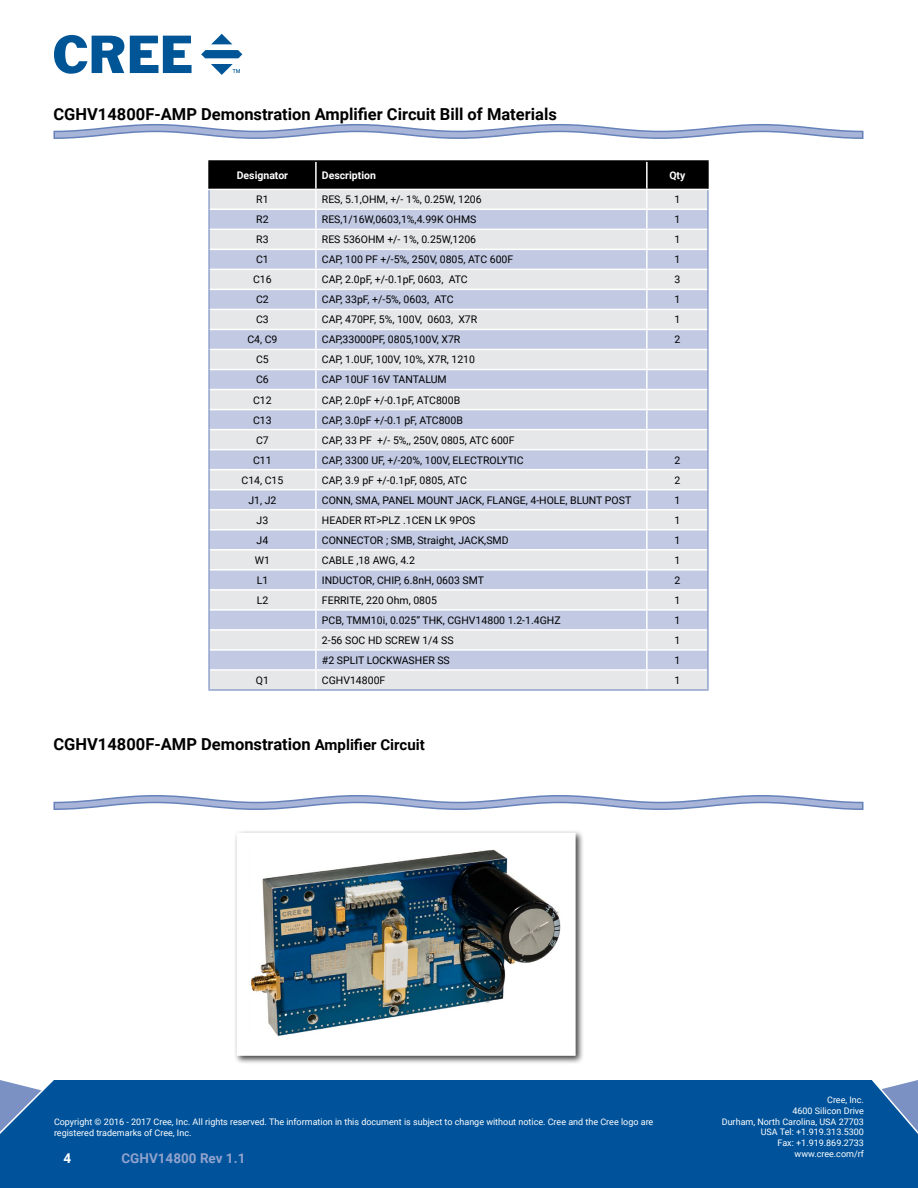
<style>
.page{position:relative;width:918px;height:1188px;background:#fff}
.page>*{position:absolute;margin:0;border:0;box-sizing:border-box;transform-origin:0 0}
.t1{font:700 16.5px "Roboto";color:#000}
.t2{font:700 13.5px "Roboto";color:#90a2cd}
.t3{font:700 13.5px "Roboto";color:#fff}
.t4{font:10.5px "Roboto";color:#000}
.t5{font:700 10.5px "Roboto";color:#fff}
.t6{font:9px/10.8px "Roboto";color:#fff;text-align:right}
.s1{font-size:15px}
</style>
<div class="page">
<div style="left:0;top:1080px;width:918px;height:108px;background:#00539b"></div>
<svg style="left:54px;top:35px;width:70px;height:39px"></svg>
<svg style="left:130px;top:36px;width:62px;height:37px"></svg>
<svg style="left:211px;top:34px;width:21px;height:10px"></svg>
<svg style="left:201px;top:50px;width:41px;height:8px"></svg>
<svg style="left:211px;top:64px;width:29px;height:10px"></svg>
<svg style="left:53px;top:124px;width:811px;height:15px"></svg>
<hr style="left:208px;top:160px;width:108px;height:2px;background:#000">
<hr style="left:316px;top:160px;width:331px;height:2px;background:#000">
<hr style="left:647px;top:160px;width:62px;height:2px;background:#000">
<svg style="left:208px;top:161px;width:501px;height:528px;background:#ccd0db"></svg>
<hr style="left:208px;top:689px;width:108px;height:2px;background:#90a2cd">
<hr style="left:316px;top:689px;width:331px;height:2px;background:#90a2cd">
<hr style="left:647px;top:689px;width:62px;height:2px;background:#90a2cd">
<svg style="left:53px;top:795px;width:811px;height:15px"></svg>
<img style="left:235px;top:831px;width:347px;height:231px">
<h1 class="t1" style="left:53px;top:102px;width:505px">CGHV14800F-AMP Demonstration Amplifier Circuit Bill of Materials</h1>
<p class="t5" style="left:237px;top:171px;width:53px">Designator</p>
<p class="t5" style="left:322px;top:171px;width:56px">Description</p>
<p class="t5" style="left:669px;top:171px;width:18px">Qty</p>
<p class="t4" style="left:256px;top:195px;width:14px">R1</p>
<p class="t4" style="left:322px;top:192px;width:161px">RES, 5.1,OHM, +/- 1%, 0.25W, 1206</p>
<p class="t4" style="left:674px;top:195px;width:7px">1</p>
<p class="t4" style="left:256px;top:212px;width:14px">R2</p>
<p class="t4" style="left:322px;top:212px;width:156px">RES,1/16W,0603,1%,4.99K OHMS</p>
<p class="t4" style="left:674px;top:215px;width:7px">1</p>
<p class="t4" style="left:256px;top:232px;width:14px">R3</p>
<p class="t4" style="left:322px;top:232px;width:156px">RES 536OHM +/- 1%, 0.25W,1206</p>
<p class="t4" style="left:674px;top:235px;width:7px">1</p>
<p class="t4" style="left:256px;top:255px;width:14px">C1</p>
<p class="t4" style="left:322px;top:252px;width:193px">CAP, 100 PF +/-5%, 250V, 0805, ATC 600F</p>
<p class="t4" style="left:674px;top:255px;width:7px">1</p>
<p class="t4" style="left:253px;top:275px;width:20px">C16</p>
<p class="t4" style="left:322px;top:272px;width:147px">CAP, 2.0pF, +/-0.1pF, 0603, ATC</p>
<p class="t4" style="left:674px;top:272px;width:7px">3</p>
<p class="t4" style="left:256px;top:292px;width:14px">C2</p>
<p class="t4" style="left:322px;top:292px;width:133px">CAP, 33pF, +/-5%, 0603, ATC</p>
<p class="t4" style="left:674px;top:295px;width:7px">1</p>
<p class="t4" style="left:256px;top:312px;width:14px">C3</p>
<p class="t4" style="left:322px;top:312px;width:157px">CAP, 470PF, 5%, 100V, 0603, X7R</p>
<p class="t4" style="left:674px;top:315px;width:7px">1</p>
<p class="t4" style="left:247px;top:332px;width:32px">C4, C9</p>
<p class="t4" style="left:322px;top:332px;width:140px">CAP,33000PF, 0805,100V, X7R</p>
<p class="t4" style="left:674px;top:332px;width:7px">2</p>
<p class="t4" style="left:256px;top:352px;width:14px">C5</p>
<p class="t4" style="left:322px;top:352px;width:155px">CAP, 1.0UF, 100V, 10%, X7R, 1210</p>
<p class="t4" style="left:256px;top:375px;width:14px">C6</p>
<p class="t4" style="left:322px;top:372px;width:126px">CAP 10UF 16V TANTALUM</p>
<p class="t4" style="left:253px;top:392px;width:20px">C12</p>
<p class="t4" style="left:322px;top:392px;width:140px">CAP, 2.0pF +/-0.1pF, ATC800B</p>
<p class="t4" style="left:253px;top:412px;width:20px">C13</p>
<p class="t4" style="left:322px;top:412px;width:143px">CAP, 3.0pF +/-0.1 pF, ATC800B</p>
<p class="t4" style="left:256px;top:435px;width:14px">C7</p>
<p class="t4" style="left:322px;top:432px;width:194px">CAP, 33 PF +/- 5%,, 250V, 0805, ATC 600F</p>
<p class="t4" style="left:253px;top:455px;width:20px">C11</p>
<p class="t4" style="left:322px;top:453px;width:203px">CAP, 3300 UF, +/-20%, 100V, ELECTROLYTIC</p>
<p class="t4" style="left:674px;top:453px;width:7px">2</p>
<p class="t4" style="left:242px;top:473px;width:43px">C14, C15</p>
<p class="t4" style="left:322px;top:473px;width:147px">CAP, 3.9 pF +/-0.1pF, 0805, ATC</p>
<p class="t4" style="left:674px;top:473px;width:7px">2</p>
<p class="t4" style="left:248px;top:493px;width:30px">J1, J2</p>
<p class="t4" style="left:322px;top:493px;width:311px">CONN, SMA, PANEL MOUNT JACK, FLANGE, 4-HOLE, BLUNT POST</p>
<p class="t4" style="left:674px;top:495px;width:7px">1</p>
<p class="t4" style="left:257px;top:513px;width:13px">J3</p>
<p class="t4" style="left:322px;top:513px;width:155px">HEADER RT&gt;PLZ .1CEN LK 9POS</p>
<p class="t4" style="left:674px;top:515px;width:7px">1</p>
<p class="t4" style="left:257px;top:533px;width:13px">J4</p>
<p class="t4" style="left:322px;top:533px;width:188px">CONNECTOR ; SMB, Straight, JACK,SMD</p>
<p class="t4" style="left:674px;top:535px;width:7px">1</p>
<p class="t4" style="left:255px;top:555px;width:17px">W1</p>
<p class="t4" style="left:322px;top:553px;width:95px">CABLE ,18 AWG, 4.2</p>
<p class="t4" style="left:674px;top:555px;width:7px">1</p>
<p class="t4" style="left:257px;top:573px;width:13px">L1</p>
<p class="t4" style="left:322px;top:573px;width:164px">INDUCTOR, CHIP, 6.8nH, 0603 SMT</p>
<p class="t4" style="left:674px;top:573px;width:7px">2</p>
<p class="t4" style="left:257px;top:593px;width:13px">L2</p>
<p class="t4" style="left:322px;top:593px;width:117px">FERRITE, 220 Ohm, 0805</p>
<p class="t4" style="left:674px;top:595px;width:7px">1</p>
<p class="t4" style="left:322px;top:613px;width:240px">PCB, TMM10i, 0.025” THK, CGHV14800 1.2-1.4GHZ</p>
<p class="t4" style="left:674px;top:615px;width:7px">1</p>
<p class="t4" style="left:322px;top:633px;width:133px">2-56 SOC HD SCREW 1/4 SS</p>
<p class="t4" style="left:674px;top:635px;width:7px">1</p>
<p class="t4" style="left:322px;top:653px;width:129px">#2 SPLIT LOCKWASHER SS</p>
<p class="t4" style="left:674px;top:655px;width:7px">1</p>
<p class="t4" style="left:256px;top:675px;width:15px">Q1</p>
<p class="t4" style="left:322px;top:673px;width:65px">CGHV14800F</p>
<p class="t4" style="left:674px;top:675px;width:7px">1</p>
<h1 class="t1" style="left:53px;top:737px;width:373px">CGHV14800F-AMP Demonstration <span class="s1">Amplifier Circuit</span></h1>
<p class="t6" style="left:54px;top:1117px;width:601px;text-align:left">Copyright © 2016 - 2017 Cree, Inc. All rights reserved. The information in this document is subject to change without notice. Cree and the Cree logo are registered trademarks of Cree, Inc.</p>
<p class="t3" style="left:64px;top:1152px;width:9px">4</p>
<p class="t2" style="left:122px;top:1152px;width:125px">CGHV14800 Rev 1.1</p>
<p class="t6" style="left:722px;top:1095px;width:144px">Cree, Inc.<br>4600 Silicon Drive<br>Durham, North Carolina, USA 27703<br>USA Tel: +1.919.313.5300<br>Fax: +1.919.869.2733 www.cree.com/rf</p>
</div>
